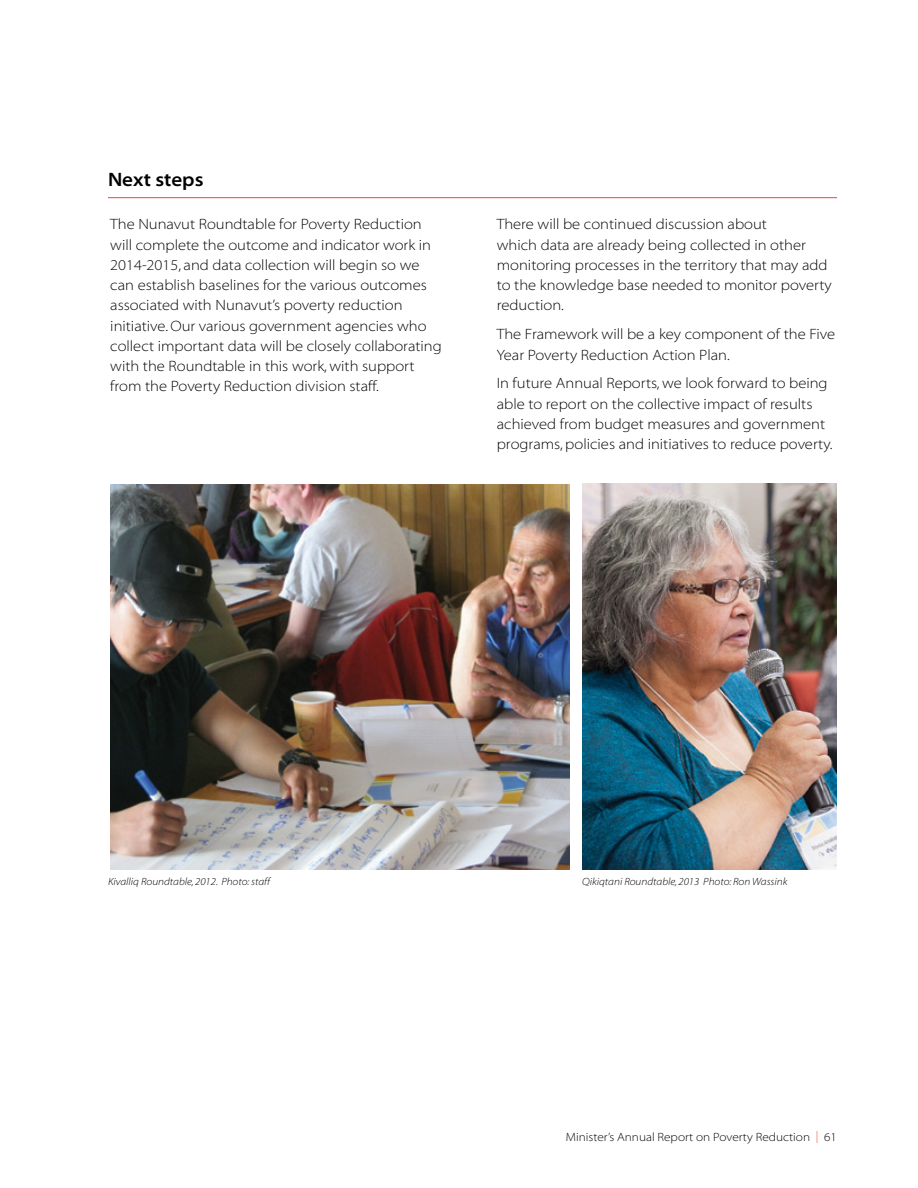
<style>
.page{position:relative;width:918px;height:1188px;background:#fff}
.page>*{position:absolute;margin:0;border:0;box-sizing:border-box;transform-origin:0 0}
.t1{font:19.5px "Myriad MM 565 700";color:#000}
.t2{font:15px/20.2px "Myriad MM 215 700";color:#000}
.t3{font:12px "Myriad MM 215 700";color:#000}
.t4{font:10.5px "Myriad MM It 215 700";color:#000}
.s1{color:#f04e37}
</style>
<div class="page">
<img style="left:582px;top:484px;width:255px;height:386px">
<img style="left:110px;top:484px;width:459px;height:386px">
<hr style="left:108px;top:197px;width:729px;height:1px;background:#f04e37">
<h1 class="t1" style="left:108px;top:170px;width:97px">Next steps</h1>
<p class="t2" style="left:110px;top:215px;width:333px">The Nunavut Roundtable for Poverty Reduction will complete the outcome and indicator work in 2014-2015, and data collection will begin so we can establish baselines for the various outcomes associated with Nunavut’s poverty reduction initiative. Our various government agencies who collect important data will be closely collaborating with the Roundtable in this work, with support from the Poverty Reduction division staff.</p>
<p class="t2" style="left:497px;top:215px;width:336px">There will be continued discussion about<br>which data are already being collected in other monitoring processes in the territory that may add to the knowledge base needed to monitor poverty reduction.</p>
<p class="t2" style="left:497px;top:325px;width:340px">The Framework will be a key component of the Five<br>Year Poverty Reduction Action Plan.</p>
<p class="t2" style="left:497px;top:374px;width:337px">In future Annual Reports, we look forward to being able to report on the collective impact of results achieved from budget measures and government programs, policies and initiatives to reduce poverty.</p>
<p class="t4" style="left:108px;top:877px;width:164px">Kivalliq Roundtable, 2012. Photo: staff</p>
<p class="t4" style="left:582px;top:877px;width:207px">Qikiqtani Roundtable, 2013 Photo: Ron Wassink</p>
<p class="t3" style="left:566px;top:1132px;width:273px">Minister’s Annual Report on Poverty Reduction <span class="s1">|</span> 61</p>
</div>
